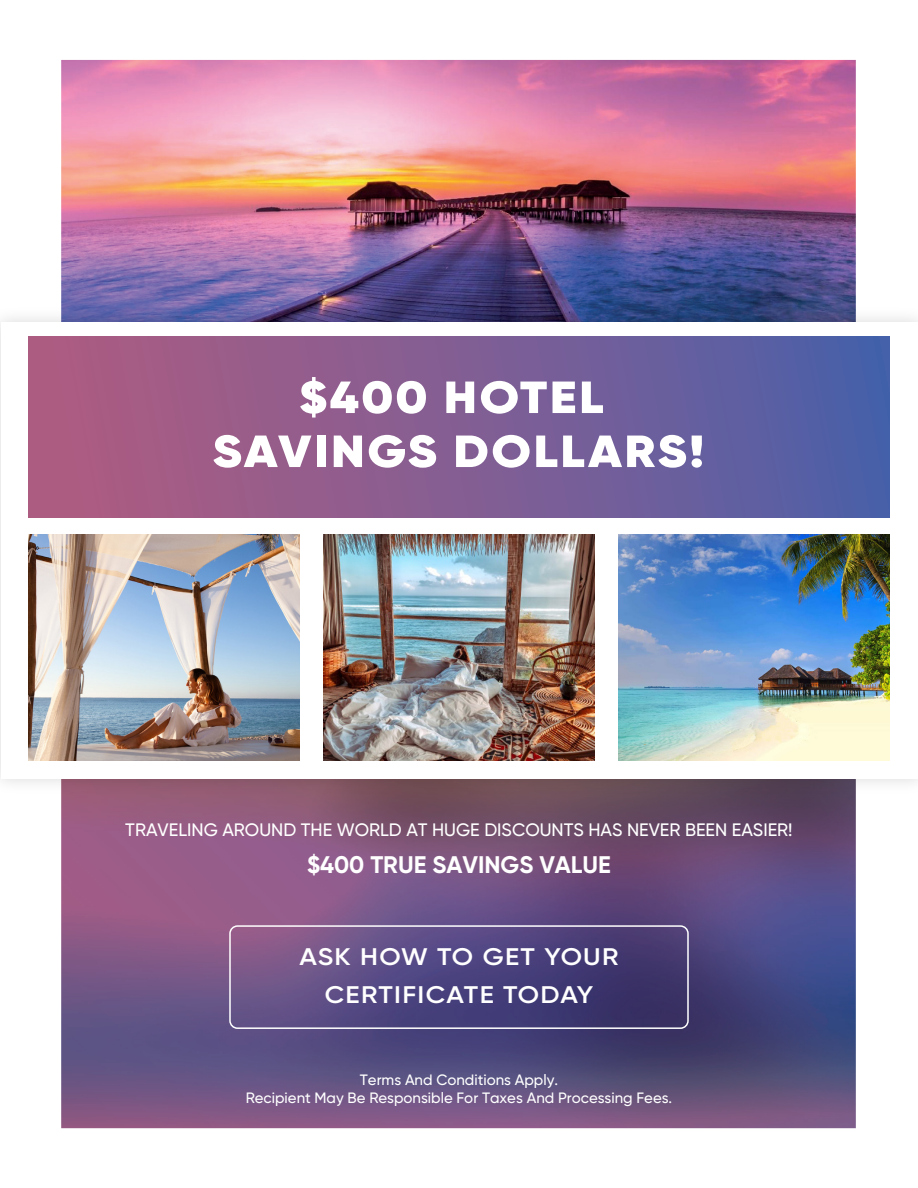
<style>
.page{position:relative;width:918px;height:1188px;background:#fff}
.page>*{position:absolute;margin:0;border:0;box-sizing:border-box;transform-origin:0 0}
.t1{font:900 45px/54px "Gilroy";letter-spacing:.05em;color:#fff;text-align:center;scale:1.12 1}
.t2{font:600 24px/38px "Gilroy";letter-spacing:.045em;color:#fff;text-align:center;scale:1.12 1}
.t3{font:700 24px "Gilroy";color:#fff}
.t4{font:500 18px "Gilroy";color:#fff}
.t5{font:500 15px/18px "Gilroy";color:#fff;text-align:center}
</style>
<div class="page">
<img style="left:61px;top:210px;width:435px;height:919px">
<div style="left:229px;top:925px;width:460px;height:104px;border:2px solid #fff;border-radius:8px"></div>
<img style="left:0;top:299px;width:496px;height:503px">
<div style="left:1px;top:322px;width:917px;height:457px;background:#fff"></div>
<svg style="left:29px;top:337px;width:467px;height:180px;background:#985c8a"></svg>
<img style="left:29px;top:535px;width:270px;height:226px">
<img style="left:324px;top:535px;width:172px;height:226px">
<img style="left:496px;top:210px;width:340px;height:919px">
<img style="left:836px;top:210px;width:82px;height:919px">
<img style="left:61px;top:59px;width:795px;height:151px">
<h1 class="t1" style="left:213px;top:370px;width:440px">$400 HOTEL<br>SAVINGS DOLLARS!</h1>
<p class="t4" style="left:125px;top:819px;width:669px">TRAVELING AROUND THE WORLD AT HUGE DISCOUNTS HAS NEVER BEEN EASIER!</p>
<h2 class="t3" style="left:307px;top:850px;width:305px">$400 TRUE SAVINGS VALUE</h2>
<h2 class="t2" style="left:299px;top:937px;width:286px">ASK HOW TO GET YOUR<br>CERTIFICATE TODAY</h2>
<p class="t5" style="left:246px;top:1071px;width:428px">Terms And Conditions Apply.<br>Recipient May Be Responsible For Taxes And Processing Fees.</p>
</div>
